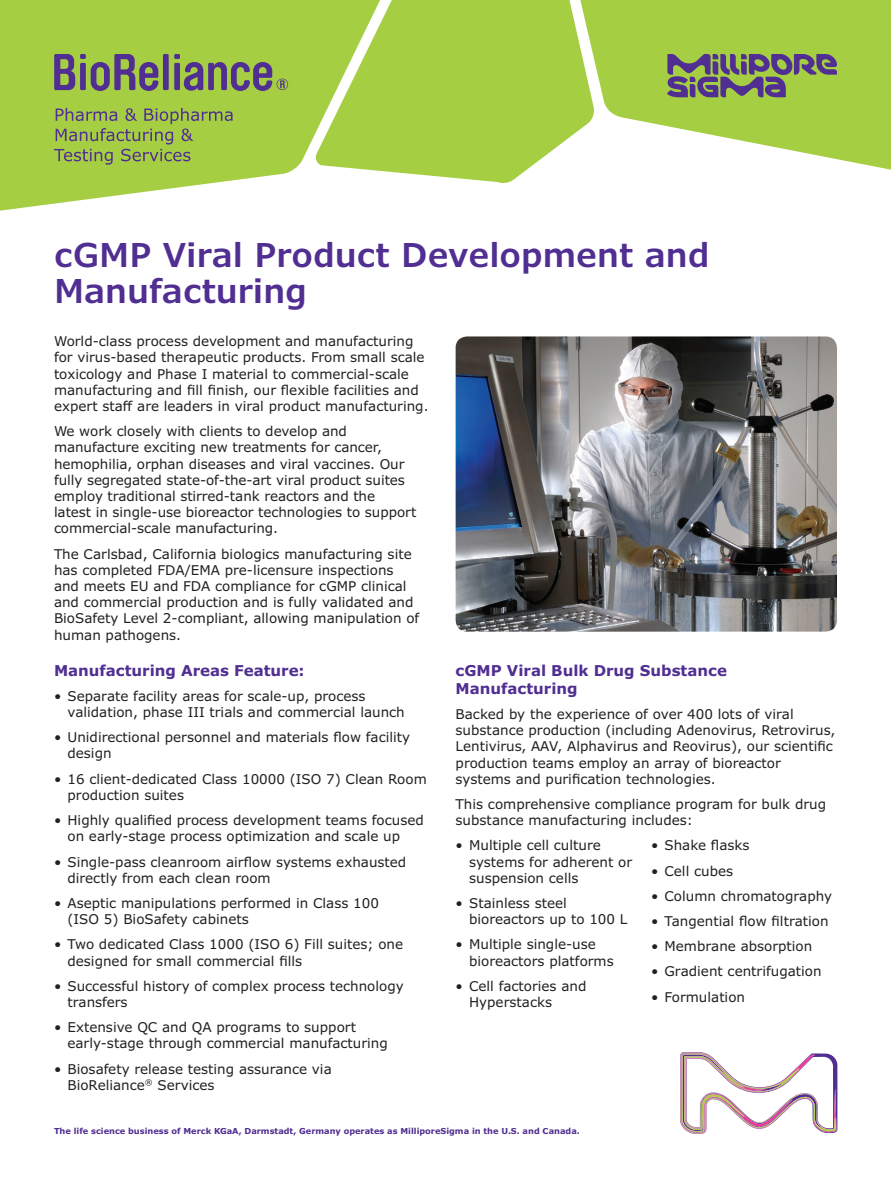
<style>
.page{position:relative;width:891px;height:1188px;background:#fff}
.page>*{position:absolute;margin:0;border:0;box-sizing:border-box;transform-origin:0 0}
.t1{font:600 33px/36px "Verdana Pro";color:#502e92}
.t2{font:700 15px/18px "Verdana Pro";color:#502e92}
.t3{font:13.5px/16.2px "Verdana Pro";color:#231f20}
.t4{font:700 8.25px "Verdana Pro";color:#502e92}
</style>
<div class="page">
<svg style="left:595px;top:0;width:296px;height:170px;fill:#a5ce43"></svg>
<svg style="left:0;top:0;width:314px;height:211px;background:#b1d55d"></svg>
<svg style="left:314px;top:0;width:281px;height:184px;background:#b2d55e"></svg>
<svg style="left:680px;top:1052px;width:157px;height:82px"></svg>
<svg style="left:174px;top:54px;width:114px;height:37px;background:#849061"></svg>
<div style="left:163px;top:54px;width:6px;height:36px;background:#502e92"></div>
<svg style="left:54px;top:54px;width:104px;height:37px;background:#797c6b"></svg>
<svg style="left:54px;top:108px;width:179px;height:57px;background:#97b44f"></svg>
<img style="left:456px;top:336px;width:381px;height:296px">
<svg style="left:667px;top:54px;width:170px;height:43px;background:#7a7e6a"></svg>
<h1 class="t1" style="left:54px;top:237px;width:657px">cGMP Viral Product Development and<br>Manufacturing</h1>
<p class="t3" style="left:54px;top:333px;width:376px">World-class process development and manufacturing for virus-based therapeutic products. From small scale toxicology and Phase I material to commercial-scale manufacturing and fill finish, our flexible facilities and expert staff are leaders in viral product manufacturing.</p>
<p class="t3" style="left:54px;top:423px;width:364px">We work closely with clients to develop and manufacture exciting new treatments for cancer, hemophilia, orphan diseases and viral vaccines. Our fully segregated state-of-the-art viral product suites employ traditional stirred-tank reactors and the<br>latest in single-use bioreactor technologies to support commercial-scale manufacturing.</p>
<p class="t3" style="left:54px;top:546px;width:367px">The Carlsbad, California biologics manufacturing site has completed FDA/EMA pre-licensure inspections and meets EU and FDA compliance for cGMP clinical and commercial production and is fully validated and BioSafety Level 2-compliant, allowing manipulation of human pathogens.</p>
<p class="t2" style="left:54px;top:661px;width:252px">Manufacturing Areas Feature:</p>
<p class="t3" style="left:68px;top:688px;width:339px;text-indent:-14px">• Separate facility areas for scale-up, process validation, phase III trials and commercial launch</p>
<p class="t3" style="left:68px;top:729px;width:344px;text-indent:-14px">• Unidirectional personnel and materials flow facility design</p>
<p class="t3" style="left:68px;top:771px;width:361px;text-indent:-14px">• 16 client-dedicated Class 10000 (ISO 7) Clean Room production suites</p>
<p class="t3" style="left:68px;top:812px;width:358px;text-indent:-14px">• Highly qualified process development teams focused on early-stage process optimization and scale up</p>
<p class="t3" style="left:68px;top:854px;width:340px;text-indent:-14px">• Single-pass cleanroom airflow systems exhausted directly from each clean room</p>
<p class="t3" style="left:68px;top:895px;width:313px;text-indent:-14px">• Aseptic manipulations performed in Class 100 (ISO 5) BioSafety cabinets</p>
<p class="t3" style="left:68px;top:937px;width:337px;text-indent:-14px">• Two dedicated Class 1000 (ISO 6) Fill suites; one designed for small commercial fills</p>
<p class="t3" style="left:68px;top:978px;width:338px;text-indent:-14px">• Successful history of complex process technology transfers</p>
<p class="t3" style="left:68px;top:1019px;width:322px;text-indent:-14px">• Extensive QC and QA programs to support early-stage through commercial manufacturing</p>
<p class="t3" style="left:68px;top:1061px;width:266px;text-indent:-14px">• Biosafety release testing assurance via<br>BioReliance<sup>®</sup> Services</p>
<p class="t2" style="left:456px;top:661px;width:273px">cGMP Viral Bulk Drug Substance<br>Manufacturing</p>
<p class="t3" style="left:456px;top:706px;width:381px">Backed by the experience of over 400 lots of viral substance production (including Adenovirus, Retrovirus, Lentivirus, AAV, Alphavirus and Reovirus), our scientific production teams employ an array of bioreactor systems and purification technologies.</p>
<p class="t3" style="left:456px;top:796px;width:372px">This comprehensive compliance program for bulk drug substance manufacturing includes:</p>
<p class="t3" style="left:469px;top:838px;width:165px;text-indent:-14px">• Multiple cell culture systems for adherent or suspension cells</p>
<p class="t3" style="left:469px;top:895px;width:160px;text-indent:-14px">• Stainless steel bioreactors up to 100 L</p>
<p class="t3" style="left:469px;top:937px;width:146px;text-indent:-14px">• Multiple single-use bioreactors platforms</p>
<p class="t3" style="left:469px;top:978px;width:119px;text-indent:-14px">• Cell factories and<br>Hyperstacks</p>
<p class="t3" style="left:651px;top:838px;width:100px">• Shake flasks</p>
<p class="t3" style="left:651px;top:863px;width:84px">• Cell cubes</p>
<p class="t3" style="left:651px;top:888px;width:183px">• Column chromatography</p>
<p class="t3" style="left:651px;top:913px;width:179px">• Tangential flow filtration</p>
<p class="t3" style="left:651px;top:938px;width:163px">• Membrane absorption</p>
<p class="t3" style="left:651px;top:964px;width:172px">• Gradient centrifugation</p>
<p class="t3" style="left:651px;top:989px;width:96px">• Formulation</p>
<p class="t4" style="left:54px;top:1126px;width:527px">The life science business of Merck KGaA, Darmstadt, Germany operates as MilliporeSigma in the U.S. and Canada.</p>
</div>
